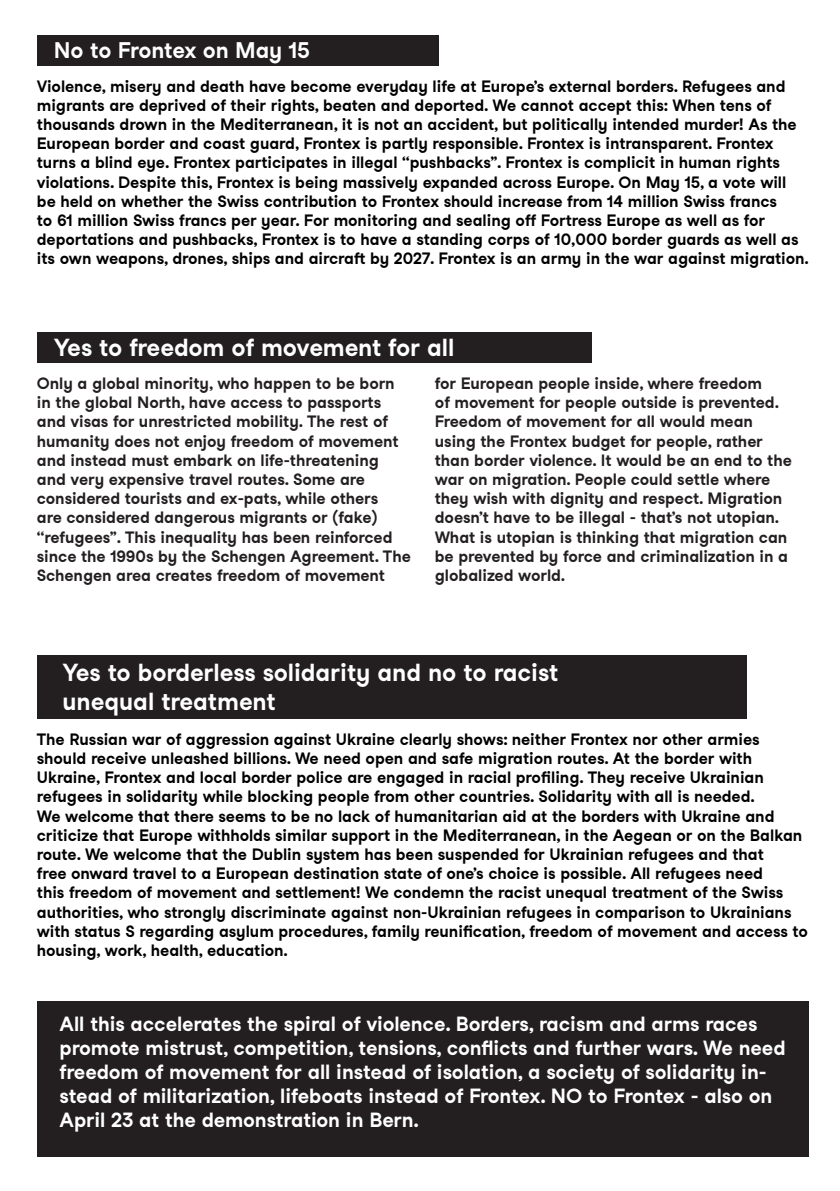
<style>
.page{position:relative;width:840px;height:1191px;background:#fff}
.page>*{position:absolute;margin:0;border:0;box-sizing:border-box;transform-origin:0 0}
.t1{font:700 24px "Studio Feixen Sans";color:#fff}
.t2{font:700 22px "Studio Feixen Sans";letter-spacing:-.01em;color:#fff}
.t3{font:700 20px/24px "Studio Feixen Sans";color:#fff}
.t4{font:700 16px/19.2px "Studio Feixen Sans";color:#000}
.t5{font:700 16px/19.2px "Studio Feixen Sans";color:#231f20}
</style>
<div class="page">
<div style="left:37px;top:333px;width:554px;height:30px;background:#231f20"></div>
<div style="left:37px;top:35px;width:401px;height:30px;background:#231f20"></div>
<div style="left:37px;top:655px;width:709px;height:63px;background:#231f20"></div>
<div style="left:37px;top:1001px;width:771px;height:156px;background:#231f20"></div>
<p class="t2" style="left:54px;top:38px;width:257px">No to Frontex on May 15</p>
<p class="t4" style="left:37px;top:76px;width:773px">Violence, misery and death have become everyday life at Europe’s external borders. Refugees and migrants are deprived of their rights, beaten and deported. We cannot accept this: When tens of thousands drown in the Mediterranean, it is not an accident, but politically intended murder! As the European border and coast guard, Frontex is partly responsible. Frontex is intransparent. Frontex turns a blind eye. Frontex participates in illegal “pushbacks”. Frontex is complicit in human rights violations. Despite this, Frontex is being massively expanded across Europe. On May 15, a vote will be held on whether the Swiss contribution to Frontex should increase from 14 million Swiss francs<br>to 61 million Swiss francs per year. For monitoring and sealing off Fortress Europe as well as for deportations and pushbacks, Frontex is to have a standing corps of 10,000 border guards as well as its own weapons, drones, ships and aircraft by 2027. Frontex is an army in the war against migration.</p>
<p class="t1" style="left:54px;top:333px;width:402px">Yes to freedom of movement for all</p>
<p class="t5" style="left:37px;top:374px;width:375px">Only a global minority, who happen to be born in the global North, have access to passports and visas for unrestricted mobility. The rest of humanity does not enjoy freedom of movement and instead must embark on life-threatening and very expensive travel routes. Some are considered tourists and ex-pats, while others<br>are considered dangerous migrants or (fake) “refugees”. This inequality has been reinforced since the 1990s by the Schengen Agreement. The Schengen area creates freedom of movement</p>
<p class="t5" style="left:434px;top:374px;width:358px">for European people inside, where freedom<br>of movement for people outside is prevented.<br>Freedom of movement for all would mean using the Frontex budget for people, rather than border violence. It would be an end to the war on migration. People could settle where they wish with dignity and respect. Migration doesn’t have to be illegal - that’s not utopian.<br>What is utopian is thinking that migration can be prevented by force and criminalization in a globalized world.</p>
<p class="t1" style="left:62px;top:658px;width:497px">Yes to borderless solidarity and no to racist</p>
<p class="t1" style="left:62px;top:687px;width:214px">unequal treatment</p>
<p class="t4" style="left:37px;top:729px;width:772px">The Russian war of aggression against Ukraine clearly shows: neither Frontex nor other armies should receive unleashed billions. We need open and safe migration routes. At the border with Ukraine, Frontex and local border police are engaged in racial profiling. They receive Ukrainian refugees in solidarity while blocking people from other countries. Solidarity with all is needed.<br>We welcome that there seems to be no lack of humanitarian aid at the borders with Ukraine and criticize that Europe withholds similar support in the Mediterranean, in the Aegean or on the Balkan route. We welcome that the Dublin system has been suspended for Ukrainian refugees and that<br>free onward travel to a European destination state of one’s choice is possible. All refugees need<br>this freedom of movement and settlement! We condemn the racist unequal treatment of the Swiss authorities, who strongly discriminate against non-Ukrainian refugees in comparison to Ukrainians with status S regarding asylum procedures, family reunification, freedom of movement and access to housing, work, health, education.</p>
<p class="t3" style="left:60px;top:1012px;width:727px">All this accelerates the spiral of violence. Borders, racism and arms races promote mistrust, competition, tensions, conflicts and further wars. We need freedom of movement for all instead of isolation, a society of solidarity in&shy;stead of militarization, lifeboats instead of Frontex. NO to Frontex - also on April 23 at the demonstration in Bern.</p>
</div>
